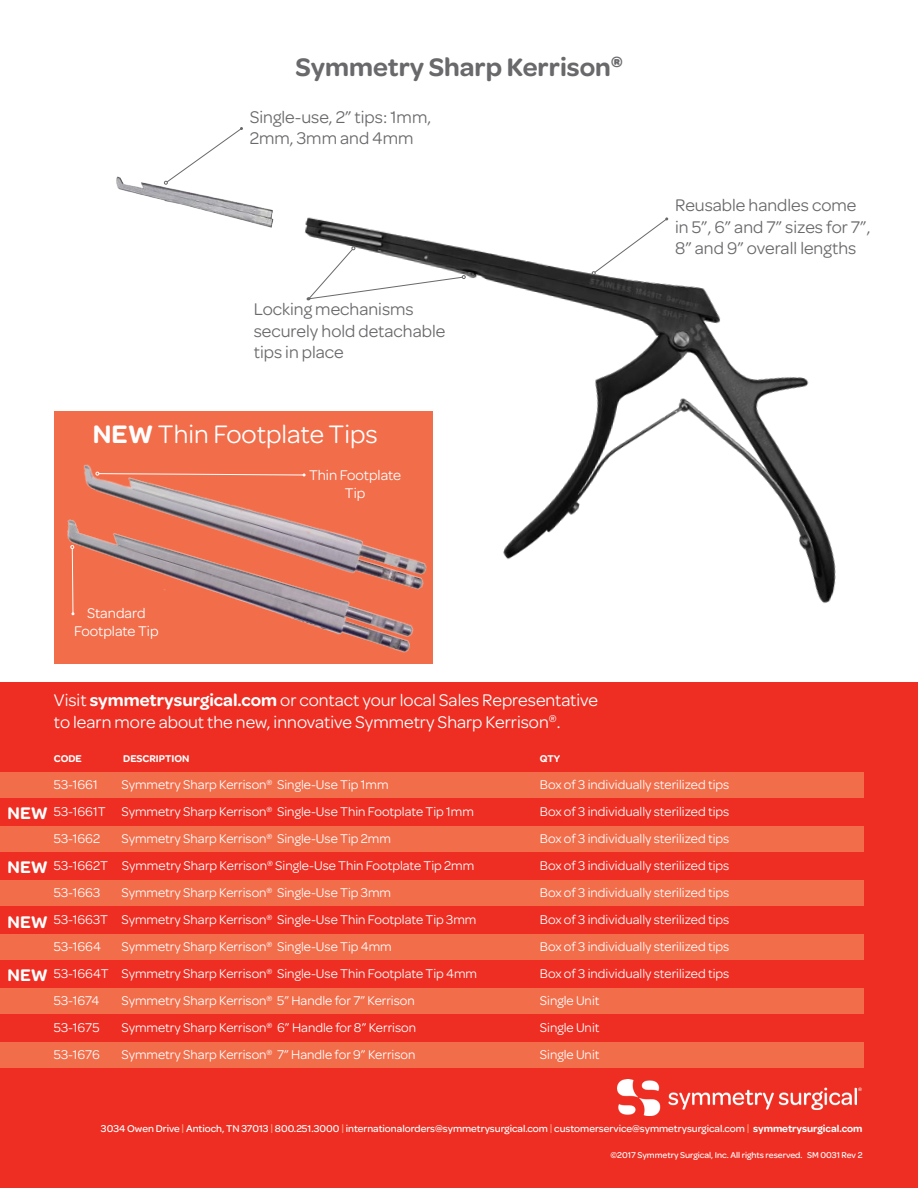
<style>
.page{position:relative;width:918px;height:1188px;background:#fff}
.page>*{position:absolute;margin:0;border:0;box-sizing:border-box;transform-origin:0 0}
.t1{font:600 27px "Omnes";color:#69696c}
.t2{font:27px "Omnes";color:#fff}
.t3{font:18px/21.6px "Omnes";color:#69696c}
.t4{font:18px/21.6px "Omnes";color:#fff}
.t5{font:600 18px "Omnes";color:#fff}
.t6{font:15px/18px "Omnes";color:#fff;text-align:center}
.t7{font:13.5px "Omnes";color:#fff}
.t8{font:500 10.5px "Omnes";color:#fff}
.t9{font:600 10.5px "Omnes";color:#fff}
.t10{font:500 9px "Omnes";color:#fff}
.t11{font:500 5.25px "Omnes";color:#fff}
.s1{font-weight:600}
.s2{color:#f69b7b}
</style>
<div class="page">
<div style="left:0;top:683px;width:918px;height:505px;background:#ee2e22"></div>
<div style="left:0;top:1042px;width:864px;height:26px;background:#f26d4a"></div>
<div style="left:0;top:988px;width:863px;height:26px;background:#f26d4a"></div>
<div style="left:54px;top:411px;width:379px;height:252px;background:#f26d4a"></div>
<img style="left:67px;top:464px;width:346px;height:189px">
<img style="left:243px;top:217px;width:593px;height:414px">
<div style="left:0;top:773px;width:864px;height:25px;background:#f26d4a"></div>
<div style="left:0;top:827px;width:864px;height:25px;background:#f26d4a"></div>
<div style="left:0;top:881px;width:864px;height:25px;background:#f26d4a"></div>
<div style="left:0;top:934px;width:864px;height:26px;background:#f26d4a"></div>
<img style="left:617px;top:1080px;width:240px;height:35px">
<img style="left:116px;top:176px;width:169px;height:74px">
<svg style="left:592px;top:217px;width:76px;height:58px"></svg>
<svg style="left:164px;top:127px;width:79px;height:58px"></svg>
<svg style="left:307px;top:246px;width:159px;height:54px"></svg>
<svg style="left:95px;top:471px;width:211px;height:6px"></svg>
<svg style="left:70px;top:545px;width:5px;height:71px"></svg>
<h1 class="t1" style="left:295px;top:52px;width:329px">Symmetry Sharp Kerrison<sup>®</sup></h1>
<h2 class="t3" style="left:250px;top:106px;width:183px">Single-use, 2” tips: 1mm,<br>2mm, 3mm and 4mm</h2>
<h2 class="t3" style="left:254px;top:298px;width:193px">Locking mechanisms securely hold detachable tips in place</h2>
<h1 class="t2" style="left:93px;top:419px;width:286px"><span class="s1">NEW</span> Thin Footplate Tips</h1>
<p class="t6" style="left:74px;top:604px;width:86px">Standard<br>Footplate Tip</p>
<p class="t6" style="left:309px;top:466px;width:94px">Thin Footplate<br>Tip</p>
<h2 class="t3" style="left:675px;top:194px;width:197px">Reusable handles come in 5”, 6” and 7” sizes for 7”,<br>8” and 9” overall lengths</h2>
<h2 class="t4" style="left:54px;top:689px;width:546px">Visit <span class="s1">symmetrysurgical.com</span> or contact your local Sales Representative to learn more about the new, innovative Symmetry Sharp Kerrison<sup>®</sup>.</h2>
<p class="t9" style="left:54px;top:753px;width:30px">CODE</p>
<p class="t9" style="left:123px;top:753px;width:68px">DESCRIPTION</p>
<p class="t9" style="left:540px;top:753px;width:22px">QTY</p>
<p class="t7" style="left:54px;top:777px;width:45px">53-1661</p>
<p class="t7" style="left:121px;top:777px;width:269px">Symmetry Sharp Kerrison<sup>®</sup> Single-Use Tip 1mm</p>
<p class="t7" style="left:540px;top:777px;width:191px">Box of 3 individually sterilized tips</p>
<p class="t7" style="left:54px;top:804px;width:422px">53-1661T Symmetry Sharp Kerrison<sup>®</sup> Single-Use Thin Footplate Tip 1mm</p>
<p class="t7" style="left:540px;top:804px;width:191px">Box of 3 individually sterilized tips</p>
<p class="t7" style="left:54px;top:831px;width:48px">53-1662</p>
<p class="t7" style="left:121px;top:831px;width:271px">Symmetry Sharp Kerrison<sup>®</sup> Single-Use Tip 2mm</p>
<p class="t7" style="left:540px;top:831px;width:191px">Box of 3 individually sterilized tips</p>
<p class="t7" style="left:54px;top:858px;width:422px">53-1662T Symmetry Sharp Kerrison<sup>®</sup> Single-Use Thin Footplate Tip 2mm</p>
<p class="t7" style="left:540px;top:858px;width:191px">Box of 3 individually sterilized tips</p>
<p class="t7" style="left:54px;top:885px;width:48px">53-1663</p>
<p class="t7" style="left:121px;top:885px;width:271px">Symmetry Sharp Kerrison<sup>®</sup> Single-Use Tip 3mm</p>
<p class="t7" style="left:540px;top:885px;width:191px">Box of 3 individually sterilized tips</p>
<p class="t7" style="left:54px;top:912px;width:424px">53-1663T Symmetry Sharp Kerrison<sup>®</sup> Single-Use Thin Footplate Tip 3mm</p>
<p class="t7" style="left:540px;top:912px;width:191px">Box of 3 individually sterilized tips</p>
<p class="t7" style="left:54px;top:939px;width:49px">53-1664</p>
<p class="t7" style="left:121px;top:939px;width:272px">Symmetry Sharp Kerrison<sup>®</sup> Single-Use Tip 4mm</p>
<p class="t7" style="left:540px;top:939px;width:191px">Box of 3 individually sterilized tips</p>
<p class="t7" style="left:54px;top:966px;width:425px">53-1664T Symmetry Sharp Kerrison<sup>®</sup> Single-Use Thin Footplate Tip 4mm</p>
<p class="t7" style="left:540px;top:966px;width:191px">Box of 3 individually sterilized tips</p>
<p class="t7" style="left:54px;top:993px;width:47px">53-1674</p>
<p class="t7" style="left:121px;top:993px;width:295px">Symmetry Sharp Kerrison<sup>®</sup> 5” Handle for 7” Kerrison</p>
<p class="t7" style="left:540px;top:993px;width:61px">Single Unit</p>
<p class="t7" style="left:54px;top:1020px;width:47px">53-1675</p>
<p class="t7" style="left:121px;top:1020px;width:296px">Symmetry Sharp Kerrison<sup>®</sup> 6” Handle for 8” Kerrison</p>
<p class="t7" style="left:540px;top:1020px;width:61px">Single Unit</p>
<p class="t7" style="left:54px;top:1047px;width:48px">53-1676</p>
<p class="t7" style="left:121px;top:1047px;width:296px">Symmetry Sharp Kerrison<sup>®</sup> 7” Handle for 9” Kerrison</p>
<p class="t7" style="left:540px;top:1047px;width:61px">Single Unit</p>
<h2 class="t5" style="left:8px;top:803px;width:42px">NEW</h2>
<h2 class="t5" style="left:8px;top:857px;width:42px">NEW</h2>
<h2 class="t5" style="left:8px;top:912px;width:42px">NEW</h2>
<h2 class="t5" style="left:8px;top:965px;width:42px">NEW</h2>
<p class="t11" style="left:858px;top:1086px;width:5px">®</p>
<p class="t8" style="left:101px;top:1123px;width:763px">3034 Owen Drive <span class="s2">|</span> Antioch, TN 37013 <span class="s2">|</span> 800.251.3000 <span class="s2">|</span> internationalorders@symmetrysurgical.com <span class="s2">|</span> customerservice@symmetrysurgical.com <span class="s2">|</span> <span class="s1">symmetrysurgical.com</span></p>
<p class="t10" style="left:611px;top:1150px;width:253px">©2017 Symmetry Surgical, Inc. All rights reserved. SM 0031 Rev 2</p>
</div>
